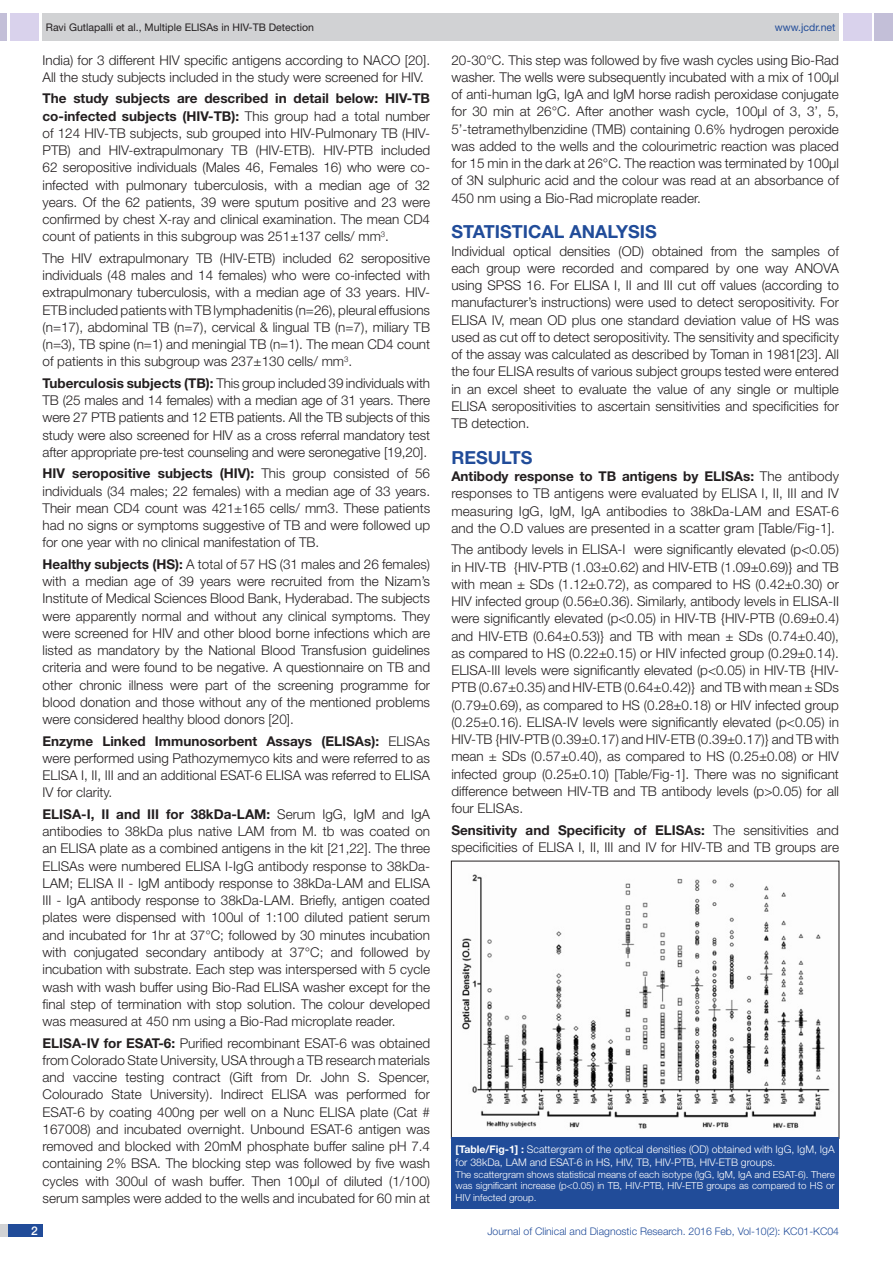
<style>
.page{position:relative;width:893px;height:1263px;background:#fff}
.page>*{position:absolute;margin:0;border:0;box-sizing:border-box;transform-origin:0 0}
.Heading{font:700 18px "Helvetica Neue";color:#214c99}
.Body_text{font:300 13.5px/17.2px "Helvetica Neue";color:#231f20;text-align:justify}
.t1{font:500 12px "Helvetica Neue";color:#fff}
.Table_text{font:300 10.5px/12.6px "Helvetica Neue";color:#fff}
.t2{font:300 10.5px "Helvetica Neue";color:#214c99}
.t3{font:10.5px "Helvetica Neue";color:#231f20}
.t4{font:10.5px "Helvetica Neue";color:#214c99}
.Table_text-2{font:300 9.75px/11.7px "Helvetica Neue";color:#fff;text-align:justify}
.s1{font-weight:700}
</style>
<div class="page">
<div style="left:0;top:13px;width:7px;height:28px;background:#c3bfd8"></div>
<div style="left:10px;top:13px;width:29px;height:28px;background:#d9d2ec"></div>
<div style="left:43px;top:13px;width:796px;height:28px;background:#d1d2d4"></div>
<div style="left:875px;top:13px;width:18px;height:28px;background:#c3bfd8"></div>
<div style="left:843px;top:13px;width:29px;height:28px;background:#d9d2ec"></div>
<div style="left:0;top:1224px;width:43px;height:13px;background:#d1d2d4"></div>
<div style="left:8px;top:1224px;width:35px;height:13px;background:#214c99"></div>
<img style="left:462px;top:874px;width:368px;height:255px">
<div style="left:451px;top:1137px;width:388px;height:72px;background:#214c99"></div>
<p class="t3" style="left:46px;top:21px;width:270px">Ravi Gutlapalli et al., Multiple ELISAs in HIV-TB Detection</p>
<p class="t4" style="left:775px;top:21px;width:62px">www.jcdr.net</p>
<p class="Body_text" style="left:43px;top:51px;width:389px">India) for 3 different HIV specific antigens according to NACO [20].<br>All the study subjects included in the study were screened for HIV.</p>
<p class="Body_text" style="left:43px;top:90px;width:389px"><span class="s1">The study subjects are described in detail below: HIV-TB co-infected subjects (HIV-TB):</span> This group had a total number of 124 HIV-TB subjects, sub grouped into HIV-Pulmonary TB (HIV-PTB) and HIV-extrapulmonary TB (HIV-ETB). HIV-PTB included 62 seropositive individuals (Males 46, Females 16) who were co&shy;infected with pulmonary tuberculosis, with a median age of 32 years. Of the 62 patients, 39 were sputum positive and 23 were confirmed by chest X-ray and clinical examination. The mean CD4 count of patients in this subgroup was 251±137 cells/ mm<sup>3</sup>.</p>
<p class="Body_text" style="left:43px;top:249px;width:389px">The HIV extrapulmonary TB (HIV-ETB) included 62 seropositive individuals (48 males and 14 females) who were co-infected with extrapulmonary tuberculosis, with a median age of 33 years. HIV-ETB included patients with TB lymphadenitis (n=26), pleural effusions (n=17), abdominal TB (n=7), cervical &amp; lingual TB (n=7), miliary TB (n=3), TB spine (n=1) and meningial TB (n=1). The mean CD4 count of patients in this subgroup was 237±130 cells/ mm<sup>3</sup>.</p>
<p class="Body_text" style="left:43px;top:374px;width:389px"><span class="s1">Tuberculosis subjects (TB):</span> This group included 39 individuals with TB (25 males and 14 females) with a median age of 31 years. There were 27 PTB patients and 12 ETB patients. All the TB subjects of this study were also screened for HIV as a cross referral mandatory test after appropriate pre-test counseling and were seronegative [19,20].</p>
<p class="Body_text" style="left:43px;top:465px;width:389px"><span class="s1">HIV seropositive subjects (HIV):</span> This group consisted of 56 individuals (34 males; 22 females) with a median age of 33 years.<br>Their mean CD4 count was 421±165 cells/ mm3. These patients had no signs or symptoms suggestive of TB and were followed up for one year with no clinical manifestation of TB.</p>
<p class="Body_text" style="left:43px;top:555px;width:389px"><span class="s1">Healthy subjects (HS):</span> A total of 57 HS (31 males and 26 females) with a median age of 39 years were recruited from the Nizam’s Institute of Medical Sciences Blood Bank, Hyderabad. The subjects were apparently normal and without any clinical symptoms. They were screened for HIV and other blood borne infections which are listed as mandatory by the National Blood Transfusion guidelines criteria and were found to be negative. A questionnaire on TB and other chronic illness were part of the screening programme for blood donation and those without any of the mentioned problems were considered healthy blood donors [20].</p>
<p class="Body_text" style="left:43px;top:732px;width:389px"><span class="s1">Enzyme Linked Immunosorbent Assays (ELISAs):</span> ELISAs were performed using Pathozymemyco kits and were referred to as ELISA I, II, III and an additional ESAT-6 ELISA was referred to ELISA IV for clarity.</p>
<p class="Body_text" style="left:43px;top:805px;width:389px"><span class="s1">ELISA-I, II and III for 38kDa-LAM:</span> Serum IgG, IgM and IgA antibodies to 38kDa plus native LAM from M. tb was coated on an ELISA plate as a combined antigens in the kit [21,22]. The three ELISAs were numbered ELISA I-IgG antibody response to 38kDa-LAM; ELISA II - IgM antibody response to 38kDa-LAM and ELISA III - IgA antibody response to 38kDa-LAM. Briefly, antigen coated plates were dispensed with 100ul of 1:100 diluted patient serum and incubated for 1hr at 37°C; followed by 30 minutes incubation with conjugated secondary antibody at 37°C; and followed by incubation with substrate. Each step was interspersed with 5 cycle wash with wash buffer using Bio-Rad ELISA washer except for the final step of termination with stop solution. The colour developed was measured at 450 nm using a Bio-Rad microplate reader.</p>
<p class="Body_text" style="left:43px;top:1034px;width:389px"><span class="s1">ELISA-IV for ESAT-6:</span> Purified recombinant ESAT-6 was obtained from Colorado State University, USA through a TB research materials and vaccine testing contract (Gift from Dr. John S. Spencer, Colourado State University). Indirect ELISA was performed for ESAT-6 by coating 400ng per well on a Nunc ELISA plate (Cat # 167008) and incubated overnight. Unbound ESAT-6 antigen was removed and blocked with 20mM phosphate buffer saline pH 7.4 containing 2% BSA. The blocking step was followed by five wash cycles with 300ul of wash buffer. Then 100µl of diluted (1/100) serum samples were added to the wells and incubated for 60 min at</p>
<p class="Body_text" style="left:451px;top:51px;width:389px">20-30°C. This step was followed by five wash cycles using Bio-Rad washer. The wells were subsequently incubated with a mix of 100µl of anti-human IgG, IgA and IgM horse radish peroxidase conjugate for 30 min at 26°C. After another wash cycle, 100µl of 3, 3’, 5, 5’-tetramethylbenzidine (TMB) containing 0.6% hydrogen peroxide was added to the wells and the colourimetric reaction was placed for 15 min in the dark at 26°C. The reaction was terminated by 100µl of 3N sulphuric acid and the colour was read at an absorbance of 450 nm using a Bio-Rad microplate reader.</p>
<p class="Heading" style="left:451px;top:221px;width:207px">Statistical analysis</p>
<p class="Body_text" style="left:451px;top:242px;width:389px">Individual optical densities (OD) obtained from the samples of each group were recorded and compared by one way ANOVA using SPSS 16. For ELISA I, II and III cut off values (according to manufacturer’s instructions) were used to detect seropositivity. For ELISA IV, mean OD plus one standard deviation value of HS was used as cut off to detect seropositivity. The sensitivity and specificity of the assay was calculated as described by Toman in 1981[23]. All the four ELISA results of various subject groups tested were entered in an excel sheet to evaluate the value of any single or multiple ELISA seropositivities to ascertain sensitivities and specificities for TB detection.</p>
<p class="Heading" style="left:451px;top:446px;width:83px">Results</p>
<p class="Body_text" style="left:451px;top:467px;width:389px"><span class="s1">Antibody response to TB antigens by ELISAs:</span> The antibody responses to TB antigens were evaluated by ELISA I, II, III and IV measuring IgG, IgM, IgA antibodies to 38kDa-LAM and ESAT-6 and the O.D values are presented in a scatter gram [Table/Fig-1].</p>
<p class="Body_text" style="left:451px;top:541px;width:389px">The antibody levels in ELISA-I were significantly elevated (p&lt;0.05) in HIV-TB {HIV-PTB (1.03±0.62) and HIV-ETB (1.09±0.69)} and TB with mean ± SDs (1.12±0.72), as compared to HS (0.42±0.30) or HIV infected group (0.56±0.36). Similarly, antibody levels in ELISA-II were significantly elevated (p&lt;0.05) in HIV-TB {HIV-PTB (0.69±0.4) and HIV-ETB (0.64±0.53)} and TB with mean ± SDs (0.74±0.40), as compared to HS (0.22±0.15) or HIV infected group (0.29±0.14).<br>ELISA-III levels were significantly elevated (p&lt;0.05) in HIV-TB {HIV-PTB (0.67±0.35) and HIV-ETB (0.64±0.42)} and TB with mean ± SDs (0.79±0.69), as compared to HS (0.28±0.18) or HIV infected group (0.25±0.16). ELISA-IV levels were significantly elevated (p&lt;0.05) in HIV-TB {HIV-PTB (0.39±0.17) and HIV-ETB (0.39±0.17)} and TB with mean ± SDs (0.57±0.40), as compared to HS (0.25±0.08) or HIV infected group (0.25±0.10) [Table/Fig-1]. There was no significant difference between HIV-TB and TB antibody levels (p&gt;0.05) for all four ELISAs.</p>
<p class="Body_text" style="left:451px;top:821px;width:389px"><span class="s1">Sensitivity and Specificity of ELISAs:</span> The sensitivities and specificities of ELISA I, II, III and IV for HIV-TB and TB groups are</p>
<p class="Table_text" style="left:456px;top:1143px;width:381px"><span class="s1">[Table/Fig-1] :</span> Scattergram of the optical densities (OD) obtained with IgG, IgM, IgA for 38kDa, LAM and ESAT-6 in HS, HIV, TB, HIV-PTB, HIV-ETB groups.</p>
<p class="Table_text-2" style="left:456px;top:1168px;width:381px">The scattergram shows statistical means of each isotype (IgG, IgM, IgA and ESAT-6). There was significant increase (p&lt;0.05) in TB, HIV-PTB, HIV-ETB groups as compared to HS or HIV infected group.</p>
<p class="t1" style="left:31px;top:1223px;width:8px">2</p>
<p class="t2" style="left:487px;top:1225px;width:353px">Journal of Clinical and Diagnostic Research. 2016 Feb, Vol-10(2): KC01-KC04</p>
</div>
